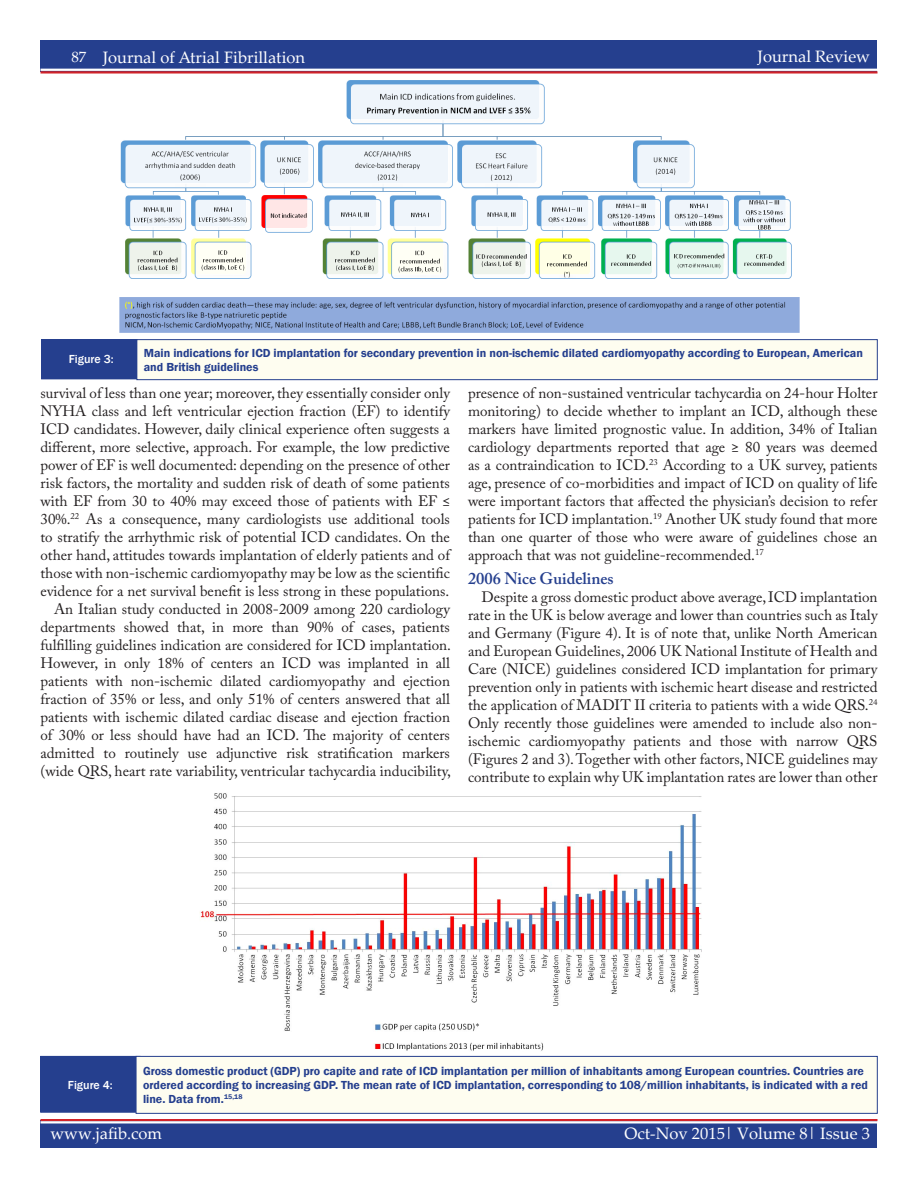
<style>
.page{position:relative;width:918px;height:1188px;background:#fff}
.page>*{position:absolute;margin:0;border:0;box-sizing:border-box;transform-origin:0 0}
.white_header_for_blu{font:16.5px "Palatino Linotype";color:#fff}
._10_Body_Text{font:600 16.5px "Adobe Caslon Pro";color:#253f8e}
._10_Body_Text-2{font:15px/18px "Adobe Caslon Pro";color:#231f20;text-align:justify}
.t1{font:600 12px/14.4px "Franklin Gothic";color:#253f8e}
.t2{font:500 12px "Franklin Gothic";color:#fff}
</style>
<div class="page">
<div style="left:40px;top:1120px;width:838px;height:28px;background:#253f8e"></div>
<hr style="left:40px;top:1119px;width:838px;height:2px;background:#d1232a">
<hr style="left:40px;top:1121px;width:838px;height:3px;background:#fff">
<div style="left:40px;top:40px;width:838px;height:32px;background:#253f8e"></div>
<hr style="left:40px;top:71px;width:838px;height:3px;background:#d1232a">
<hr style="left:40px;top:69px;width:838px;height:2px;background:#fff">
<img style="left:120px;top:80px;width:679px;height:253px">
<div style="left:42px;top:340px;width:99px;height:39px;background:#253f8e"></div>
<div style="left:41px;top:339px;width:100px;height:40px;border:1px solid #253f8e"></div>
<div style="left:137px;top:340px;width:740px;height:40px;background:#fefdf0"></div>
<div style="left:137px;top:339px;width:741px;height:41px;border:1px solid #253f8e"></div>
<img style="left:189px;top:793px;width:540px;height:263px">
<div style="left:41px;top:1056px;width:99px;height:56px;background:#253f8e"></div>
<div style="left:40px;top:1056px;width:100px;height:56px;border:1px solid #253f8e"></div>
<div style="left:136px;top:1056px;width:741px;height:57px;background:#fefdf0"></div>
<div style="left:136px;top:1056px;width:742px;height:58px;border:1px solid #253f8e"></div>
<p class="white_header_for_blu" style="left:758px;top:45px;width:114px">Journal Review</p>
<p class="white_header_for_blu" style="left:71px;top:48px;width:235px"><sup>87</sup> Journal of Atrial Fibrillation</p>
<p class="white_header_for_blu" style="left:746px;top:47px;width:125px">Featured Review</p>
<p class="t2" style="left:69px;top:352px;width:46px">Figure 3:</p>
<p class="t1" style="left:144px;top:346px;width:721px">Main indications for ICD implantation for secondary prevention in non-ischemic dilated cardiomyopathy according to European, American and British guidelines</p>
<p class="_10_Body_Text-2" style="left:40px;top:383px;width:411px">survival of less than one year; moreover, they essentially consider only NYHA class and left ventricular ejection fraction (EF) to identify ICD candidates. However, daily clinical experience often suggests a different, more selective, approach. For example, the low predictive power of EF is well documented: depending on the presence of other risk factors, the mortality and sudden risk of death of some patients with EF from 30 to 40% may exceed those of patients with EF ≤ 30%.<sup>22</sup> As a consequence, many cardiologists use additional tools to stratify the arrhythmic risk of potential ICD candidates. On the other hand, attitudes towards implantation of elderly patients and of those with non-ischemic cardiomyopathy may be low as the scientific evidence for a net survival benefit is less strong in these populations.</p>
<p class="_10_Body_Text-2" style="left:40px;top:599px;width:412px;text-indent:14px">An Italian study conducted in 2008-2009 among 220 cardiology departments showed that, in more than 90% of cases, patients fulfilling guidelines indication are considered for ICD implantation.<br>However, in only 18% of centers an ICD was implanted in all patients with non-ischemic dilated cardiomyopathy and ejection fraction of 35% or less, and only 51% of centers answered that all patients with ischemic dilated cardiac disease and ejection fraction of 30% or less should have had an ICD. The majority of centers admitted to routinely use adjunctive risk stratification markers (wide QRS, heart rate variability, ventricular tachycardia inducibility,</p>
<p class="_10_Body_Text-2" style="left:468px;top:383px;width:411px">presence of non-sustained ventricular tachycardia on 24-hour Holter monitoring) to decide whether to implant an ICD, although these markers have limited prognostic value. In addition, 34% of Italian cardiology departments reported that age ≥ 80 years was deemed as a contraindication to ICD.<sup>23</sup> According to a UK survey, patients age, presence of co-morbidities and impact of ICD on quality of life were important factors that affected the physician’s decision to refer patients for ICD implantation.<sup>19</sup> Another UK study found that more than one quarter of those who were aware of guidelines chose an approach that was not guideline-recommended.<sup>17</sup></p>
<p class="_10_Body_Text" style="left:468px;top:569px;width:147px">2006 Nice Guidelines</p>
<p class="_10_Body_Text-2" style="left:468px;top:588px;width:411px;text-indent:14px">Despite a gross domestic product above average, ICD implantation rate in the UK is below average and lower than countries such as Italy and Germany (Figure 4). It is of note that, unlike North American and European Guidelines, 2006 UK National Institute of Health and Care (NICE) guidelines considered ICD implantation for primary prevention only in patients with ischemic heart disease and restricted the application of MADIT II criteria to patients with a wide QRS.<sup>24<br></sup>Only recently those guidelines were amended to include also non&shy;ischemic cardiomyopathy patients and those with narrow QRS (Figures 2 and 3). Together with other factors, NICE guidelines may contribute to explain why UK implantation rates are lower than other</p>
<p class="t2" style="left:68px;top:1077px;width:46px">Figure 4:</p>
<p class="t1" style="left:143px;top:1064px;width:726px">Gross domestic product (GDP) pro capite and rate of ICD implantation per million of inhabitants among European countries. Countries are ordered according to increasing GDP. The mean rate of ICD implantation, corresponding to 108/million inhabitants, is indicated with a red line. Data from.<sup>15,18</sup></p>
<p class="white_header_for_blu" style="left:51px;top:1122px;width:113px">www.jafib.com</p>
<p class="white_header_for_blu" style="left:625px;top:1122px;width:247px">Oct-Nov 2015| Volume 8| Issue 3</p>
</div>
